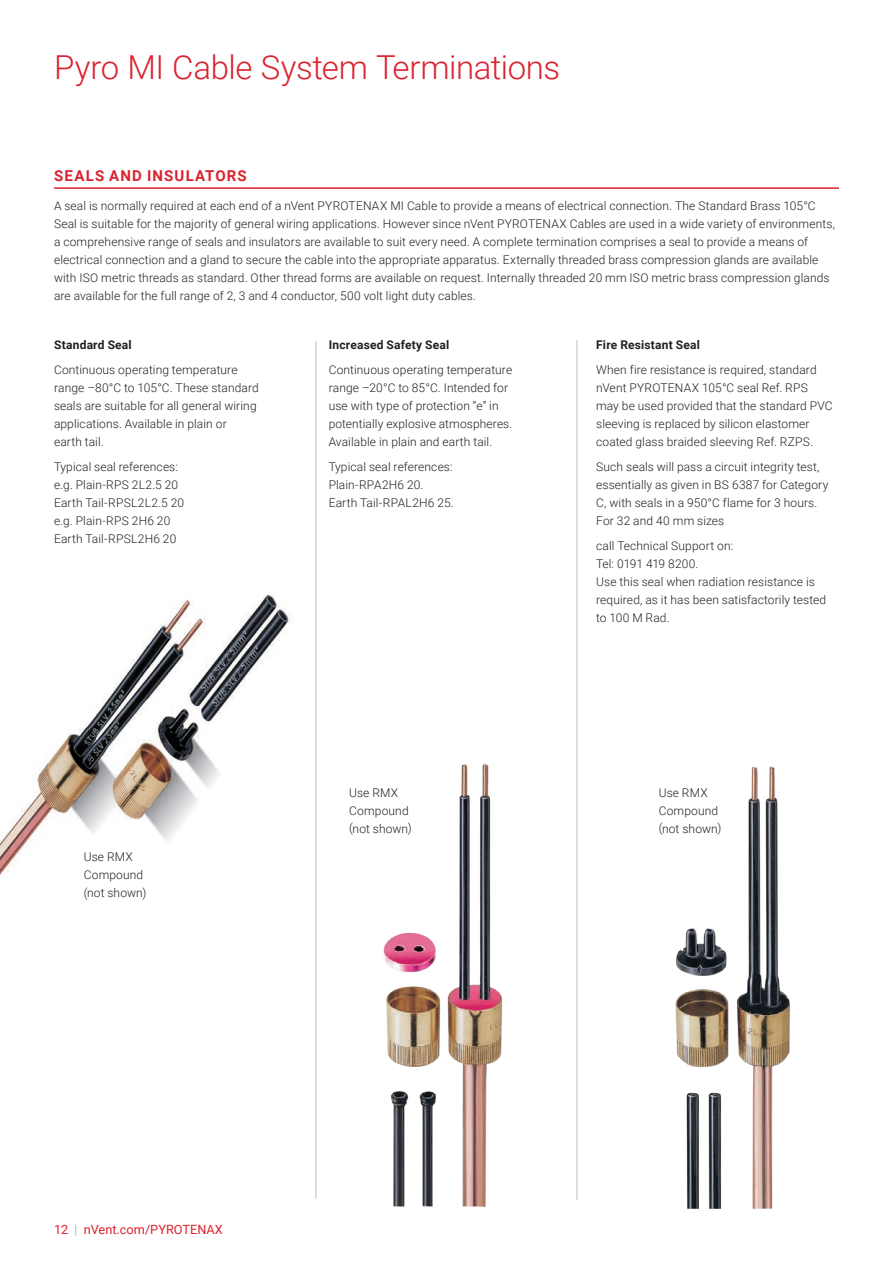
<style>
.page{position:relative;width:893px;height:1263px;background:#fff}
.page>*{position:absolute;margin:0;border:0;box-sizing:border-box;transform-origin:0 0}
.t1{font:300 33px "Roboto";letter-spacing:-.015em;color:#db2230}
.Subheading_Level_1{font:700 15px "Roboto";letter-spacing:.075em;color:#db2230}
.t2{font:12.75px "Roboto";color:#db2230}
.Body_Text{font:300 12px/18px "Roboto";letter-spacing:.01em;color:#231f20}
.Subheading_Level_2{font:700 12px "Roboto";letter-spacing:.015em;color:#231f20}
.s1{font-weight:300;color:#8f959e}
</style>
<div class="page">
<hr style="left:54px;top:187px;width:785px;height:2px;background:#db2230">
<img style="left:0;top:594px;width:291px;height:284px">
<img style="left:383px;top:764px;width:120px;height:443px">
<img style="left:675px;top:766px;width:115px;height:443px">
<hr style="left:315px;top:341px;width:1px;height:857px;background:#bcbdc0">
<hr style="left:577px;top:340px;width:1px;height:860px;background:#bcbdc0">
<p class="t1" style="left:54px;top:44px;width:508px">Pyro MI Cable System Terminations</p>
<p class="Subheading_Level_1" style="left:54px;top:165px;width:194px">SEALS AND INSULATORS</p>
<p class="Body_Text" style="left:54px;top:196px;width:782px">A seal is normally required at each end of a nVent PYROTENAX MI Cable to provide a means of electrical connection. The Standard Brass 105°C Seal is suitable for the majority of general wiring applications. However since nVent PYROTENAX Cables are used in a wide variety of environments, a comprehensive range of seals and insulators are available to suit every need. A complete termination comprises a seal to provide a means of electrical connection and a gland to secure the cable into the appropriate apparatus. Externally threaded brass compression glands are available with ISO metric threads as standard. Other thread forms are available on request. Internally threaded 20 mm ISO metric brass compression glands are available for the full range of 2, 3 and 4 conductor, 500 volt light duty cables.</p>
<p class="Subheading_Level_2" style="left:54px;top:336px;width:79px">Standard Seal</p>
<p class="Body_Text" style="left:54px;top:360px;width:206px">Continuous operating temperature range –80°C to 105°C. These standard seals are suitable for all general wiring applications. Available in plain or<br>earth tail.</p>
<p class="Body_Text" style="left:54px;top:457px;width:132px">Typical seal references: e.g. Plain-RPS 2L2.5 20<br>Earth Tail-RPSL2L2.5 20 e.g. Plain-RPS 2H6 20<br>Earth Tail-RPSL2H6 20</p>
<p class="Subheading_Level_2" style="left:329px;top:336px;width:122px">Increased Safety Seal</p>
<p class="Body_Text" style="left:329px;top:360px;width:185px">Continuous operating temperature range –20°C to 85°C. Intended for use with type of protection “e” in potentially explosive atmospheres.<br>Available in plain and earth tail.</p>
<p class="Body_Text" style="left:329px;top:457px;width:127px">Typical seal references:<br>Plain-RPA2H6 20.<br>Earth Tail-RPAL2H6 25.</p>
<p class="Subheading_Level_2" style="left:596px;top:336px;width:105px">Fire Resistant Seal</p>
<p class="Body_Text" style="left:596px;top:360px;width:238px">When fire resistance is required, standard nVent PYROTENAX 105°C seal Ref. RPS may be used provided that the standard PVC sleeving is replaced by silicon elastomer coated glass braided sleeving Ref. RZPS.</p>
<p class="Body_Text" style="left:596px;top:457px;width:234px">Such seals will pass a circuit integrity test, essentially as given in BS 6387 for Category C, with seals in a 950°C flame for 3 hours.<br>For 32 and 40 mm sizes</p>
<p class="Body_Text" style="left:596px;top:536px;width:232px">call Technical Support on:<br>Tel: 0191 419 8200.<br>Use this seal when radiation resistance is required, as it has been satisfactorily tested to 100 M Rad.</p>
<p class="Body_Text" style="left:84px;top:848px;width:64px">Use RMX<br>Compound (not shown)</p>
<p class="Body_Text" style="left:349px;top:783px;width:64px">Use RMX<br>Compound (not shown)</p>
<p class="Body_Text" style="left:659px;top:783px;width:64px">Use RMX<br>Compound (not shown)</p>
<p class="t2" style="left:54px;top:1221px;width:170px">12 <span class="s1">|</span> nVent.com/PYROTENAX</p>
</div>
